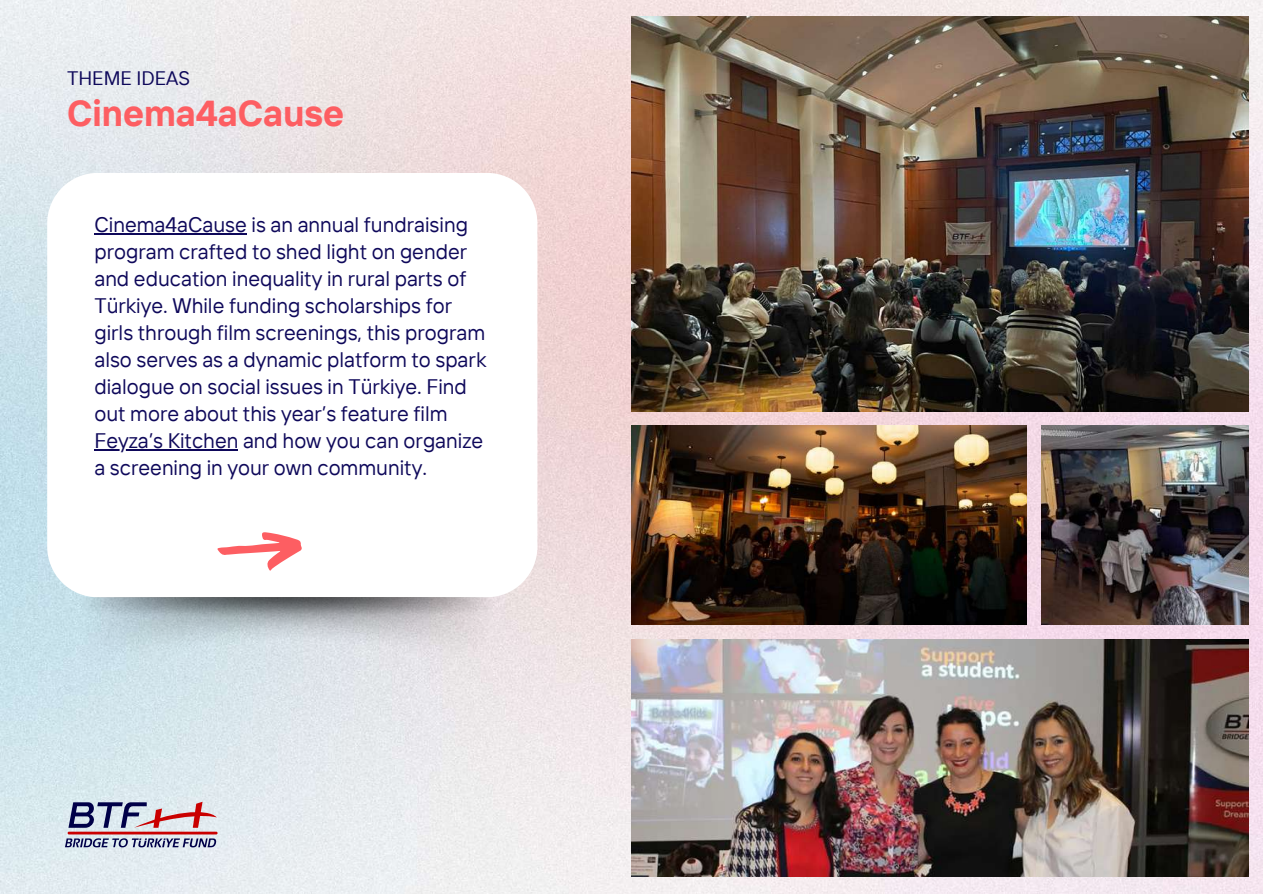
<style>
.page{position:relative;width:1263px;height:894px;background:#fff}
.page>*{position:absolute;margin:0;border:0;box-sizing:border-box;transform-origin:0 0}
.t1{font:700 36px "TT Interphases";color:#fd5e62}
.t2{font:21px/27px "TT Interphases";color:#0e085a}
.t3{font:19.5px "TT Interphases";color:#0e085a}
</style>
<div class="page">
<img style="left:0;top:0;width:1263px;height:893px">
<svg style="left:65px;top:801px;width:153px;height:46px;background:#b1a0b1"></svg>
<div style="left:47px;top:173px;width:490px;height:424px;background:#fff;border-radius:51px"></div>
<img style="left:80px;top:597px;width:414px;height:67px">
<svg style="left:217px;top:532px;width:85px;height:38px"></svg>
<img style="left:1041px;top:425px;width:207px;height:199px">
<img style="left:631px;top:16px;width:617px;height:395px">
<img style="left:631px;top:425px;width:395px;height:199px">
<img style="left:631px;top:639px;width:617px;height:236px">
<hr style="left:94px;top:233px;width:153px;height:1px;background:#0e085a">
<hr style="left:94px;top:449px;width:144px;height:1px;background:#0e085a">
<p class="t3" style="left:67px;top:66px;width:124px">THEME IDEAS</p>
<h1 class="t1" style="left:67px;top:90px;width:279px">Cinema4aCause</h1>
<p class="t2" style="left:94px;top:210px;width:393px">Cinema4aCause is an annual fundraising program crafted to shed light on gender and education inequality in rural parts of Türkiye. While funding scholarships for girls through film screenings, this program also serves as a dynamic platform to spark dialogue on social issues in Türkiye. Find out more about this year’s feature film Feyza’s Kitchen and how you can organize a screening in your own community.</p>
</div>
